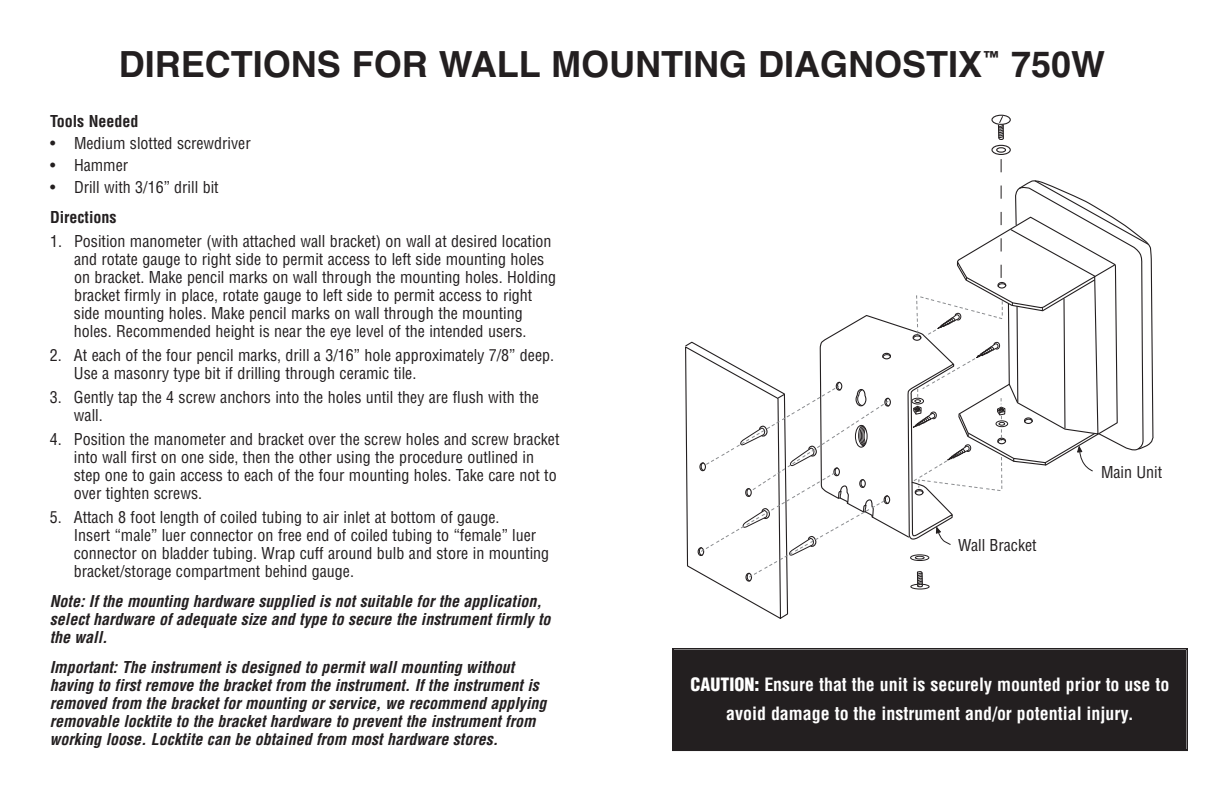
<style>
.page{position:relative;width:1224px;height:792px;background:#fff}
.page>*{position:absolute;margin:0;border:0;box-sizing:border-box;transform-origin:0 0}
.t1{font:700 36px "Helvetica";color:#231f20}
.t2{font:700 condensed 18px/28.6px "Helvetica";color:#fff;text-align:center}
.t3{font:condensed 16px/18px "Helvetica";color:#231f20}
.t4{font:italic 700 condensed 16px/18px "Helvetica";color:#231f20}
.t5{font:700 condensed 16px "Helvetica";color:#231f20}
.s1{font-weight:900}
</style>
<div class="page">
<svg style="left:822px;top:315px;width:131px;height:246px"></svg>
<svg style="left:1149px;top:244px;width:5px;height:201px"></svg>
<div style="left:991px;top:115px;width:20px;height:10px;border:1px solid #231f20;border-radius:50%"></div>
<svg style="left:915px;top:556px;width:10px;height:3px"></svg>
<div style="left:910px;top:554px;width:19px;height:7px;border:1px solid #231f20;border-radius:50%"></div>
<svg style="left:910px;top:571px;width:20px;height:19px"></svg>
<svg style="left:685px;top:341px;width:206px;height:278px"></svg>
<svg style="left:936px;top:527px;width:15px;height:18px"></svg>
<svg style="left:908px;top:116px;width:241px;height:400px"></svg>
<div style="left:1099px;top:464px;width:81px;height:30px;background:#fff"></div>
<div style="left:674px;top:650px;width:512px;height:99px;background:#231f20"></div>
<div style="left:672px;top:648px;width:516px;height:103px;border:2px solid #231f20"></div>
<h1 class="t1" style="left:119px;top:44px;width:988px">DIRECTIONS FOR WALL MOUNTING DIAGNOSTIX<sup>™</sup> 750W</h1>
<p class="t5" style="left:50px;top:112px;width:90px">Tools Needed</p>
<p class="t3" style="left:50px;top:134px;width:202px">• Medium slotted screwdriver</p>
<p class="t3" style="left:50px;top:156px;width:80px">• Hammer</p>
<p class="t3" style="left:50px;top:178px;width:170px">• Drill with 3/16” drill bit</p>
<p class="t5" style="left:50px;top:208px;width:68px">Directions</p>
<p class="t3" style="left:74px;top:232px;width:484px;text-indent:-24px">1. Position manometer (with attached wall bracket) on wall at desired location and rotate gauge to right side to permit access to left side mounting holes on bracket. Make pencil marks on wall through the mounting holes. Holding bracket firmly in place, rotate gauge to left side to permit access to right side mounting holes. Make pencil marks on wall through the mounting holes. Recommended height is near the eye level of the intended users.</p>
<p class="t3" style="left:74px;top:346px;width:482px;text-indent:-24px">2. At each of the four pencil marks, drill a 3/16” hole approximately 7/8” deep.<br>Use a masonry type bit if drilling through ceramic tile.</p>
<p class="t3" style="left:74px;top:388px;width:467px;text-indent:-24px">3. Gently tap the 4 screw anchors into the holes until they are flush with the wall.</p>
<p class="t3" style="left:74px;top:430px;width:487px;text-indent:-24px">4. Position the manometer and bracket over the screw holes and screw bracket into wall first on one side, then the other using the procedure outlined in step one to gain access to each of the four mounting holes. Take care not to over tighten screws.</p>
<p class="t3" style="left:74px;top:508px;width:477px;text-indent:-24px">5. Attach 8 foot length of coiled tubing to air inlet at bottom of gauge.<br>Insert “male” luer connector on free end of coiled tubing to “female” luer connector on bladder tubing. Wrap cuff around bulb and store in mounting bracket/storage compartment behind gauge.</p>
<p class="t4" style="left:50px;top:592px;width:502px">Note: If the mounting hardware supplied is not suitable for the application, select hardware of adequate size and type to secure the instrument firmly to the wall.</p>
<p class="t4" style="left:50px;top:658px;width:498px">Important: The instrument is designed to permit wall mounting without having to first remove the bracket from the instrument. If the instrument is removed from the bracket for mounting or service, we recommend applying removable locktite to the bracket hardware to prevent the instrument from working loose. Locktite can be obtained from most hardware stores.</p>
<p class="t3" style="left:1101px;top:464px;width:63px">Main Unit</p>
<p class="t3" style="left:958px;top:536px;width:80px">Wall Bracket</p>
<p class="t2" style="left:691px;top:671px;width:480px"><span class="s1">CAUTION:</span> Ensure that the unit is securely mounted prior to use to avoid damage to the instrument and/or potential injury.</p>
</div>
